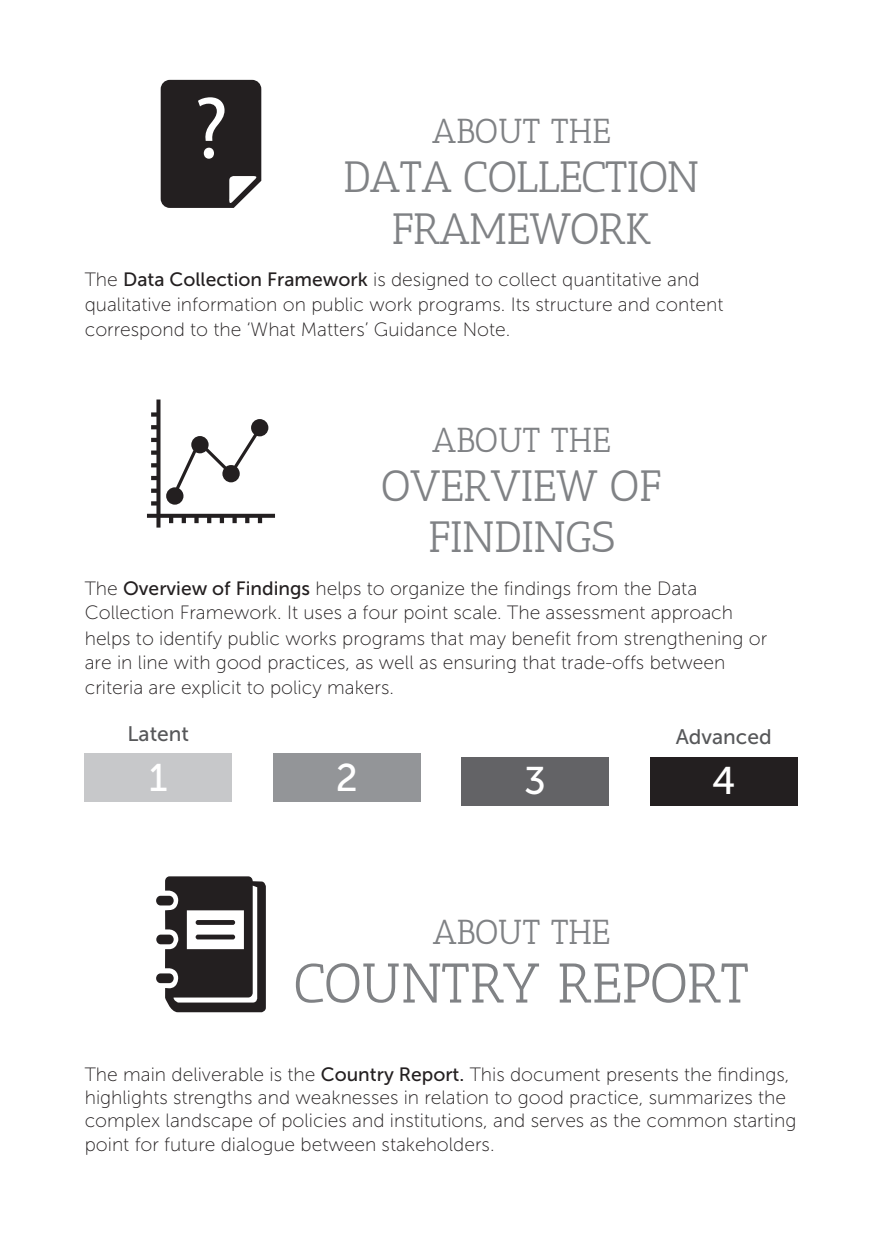
<style>
.page{position:relative;width:882px;height:1260px;background:#fff}
.page>*{position:absolute;margin:0;border:0;box-sizing:border-box;transform-origin:0 0}
.t1{font:55.82px "Antic Slab";letter-spacing:-.02em;color:#808285}
.t2{font:43.75px/51.1px "Antic Slab";letter-spacing:-.025em;color:#808285;text-align:center}
.t3{font:38.5px "Museo Sans 500";color:#fff}
.t4{font:34.65px "Antic Slab";letter-spacing:-.01em;color:#808285}
.t5{font:21px "Museo Sans 500";color:#57585a}
.t6{font:19.25px/24.7px "Museo Sans 100";color:#231f20}
.s1{font-family:"Museo Sans 500"}
</style>
<div class="page">
<div style="left:85px;top:754px;width:147px;height:48px;background:#c7c8ca"></div>
<div style="left:273px;top:754px;width:147px;height:48px;background:#939598"></div>
<div style="left:462px;top:757px;width:147px;height:48px;background:#636366"></div>
<div style="left:650px;top:757px;width:147px;height:48px;background:#231f20"></div>
<svg style="left:147px;top:400px;width:128px;height:128px"></svg>
<svg style="left:156px;top:876px;width:110px;height:136px"></svg>
<svg style="left:161px;top:80px;width:100px;height:128px;background:#3a3637"></svg>
<p class="t4" style="left:432px;top:111px;width:180px">ABOUT THE</p>
<p class="t2" style="left:343px;top:152px;width:358px">DATA COLLECTION<br>FRAMEWORK</p>
<p class="t6" style="left:85px;top:267px;width:640px">The <span class="s1">Data Collection Framework</span> is designed to collect quantitative and qualitative information on public work programs. Its structure and content correspond to the ‘What Matters’ Guidance Note.</p>
<p class="t4" style="left:432px;top:420px;width:180px">ABOUT THE</p>
<p class="t2" style="left:381px;top:461px;width:282px">OVERVIEW OF<br>FINDINGS</p>
<p class="t6" style="left:85px;top:576px;width:684px">The <span class="s1">Overview of Findings</span> helps to organize the findings from the Data Collection Framework. It uses a four point scale. The assessment approach helps to identify public works programs that may benefit from strengthening or are in line with good practices, as well as ensuring that trade-offs between criteria are explicit to policy makers.</p>
<p class="t5" style="left:128px;top:722px;width:63px">Latent</p>
<p class="t5" style="left:676px;top:726px;width:97px">Advanced</p>
<p class="t3" style="left:149px;top:756px;width:20px">1</p>
<p class="t3" style="left:336px;top:756px;width:24px">2</p>
<p class="t3" style="left:524px;top:760px;width:23px">3</p>
<p class="t3" style="left:712px;top:760px;width:25px">4</p>
<p class="t4" style="left:432px;top:911px;width:179px">ABOUT THE</p>
<p class="t1" style="left:294px;top:950px;width:457px">COUNTRY REPORT</p>
<p class="t6" style="left:85px;top:1063px;width:713px;line-height:23.1px">The main deliverable is the <span class="s1">Country Report.</span> This document presents the findings, highlights strengths and weaknesses in relation to good practice, summarizes the complex landscape of policies and institutions, and serves as the common starting point for future dialogue between stakeholders.</p>
</div>
